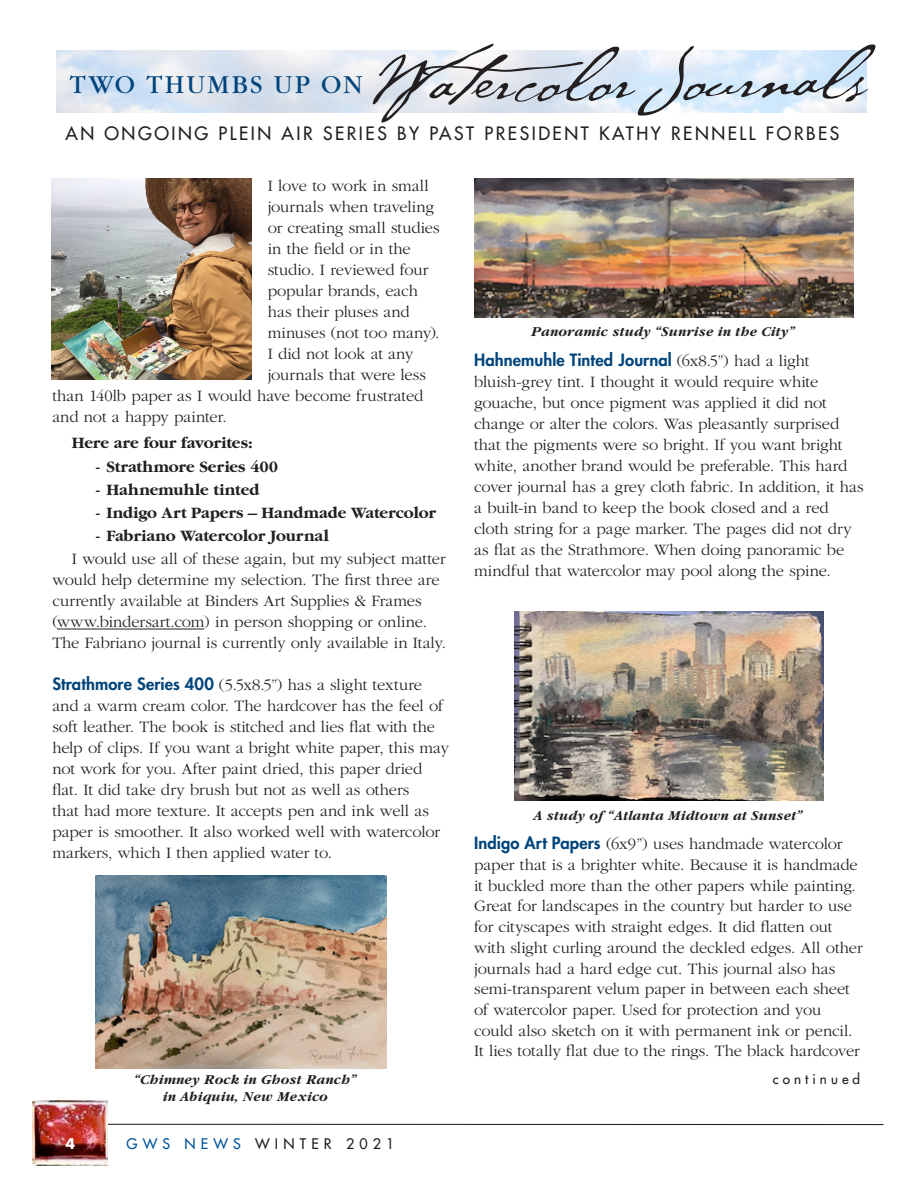
<style>
.page{position:relative;width:918px;height:1188px;background:#fff}
.page>*{position:absolute;margin:0;border:0;box-sizing:border-box;transform-origin:0 0}
.t1{font:74.1px "Cezanne";letter-spacing:-.01em;color:#231f20;scale:1.05 1}
.t2{font:27px "Garamond";letter-spacing:.095em;color:#00447b}
.t3{font:18px "Futura";letter-spacing:.145em;color:#231f20}
.t4{font:300 16.5px/21px "Garamond";letter-spacing:-.005em;color:#231f20}
.t5{font:700 16.5px "Garamond";color:#231f20}
.t6{font:italic 700 14.25px/17.1px "Garamond";letter-spacing:.01em;color:#231f20;text-align:center}
.t7{font:14.25px "Futura";letter-spacing:.36em;color:#231f20}
.t8{font:700 14.25px "Futura";color:#fff}
.t9{font:13.5px "Futura";letter-spacing:.3em;color:#231f20}
.s1{font-family:"Futura";font-weight:800;color:#00447b}
.s2{color:#01529a}
</style>
<div class="page">
<hr style="left:105px;top:1124px;width:778px;height:1px;background:#231f20">
<img style="left:32px;top:1101px;width:75px;height:65px">
<hr style="left:57px;top:629px;width:147px;height:1px;background:#231f20">
<img style="left:51px;top:179px;width:200px;height:200px">
<img style="left:96px;top:876px;width:291px;height:193px">
<img style="left:474px;top:178px;width:380px;height:140px">
<img style="left:514px;top:611px;width:310px;height:190px">
<p class="t1" style="left:369px;top:27px;width:476px">Watercolor Journals</p>
<p class="t2" style="left:70px;top:71px;width:294px">TWO THUMBS UP ON</p>
<p class="t3" style="left:65px;top:122px;width:775px">AN ONGOING PLEIN AIR SERIES BY PAST PRESIDENT KATHY RENNELL FORBES</p>
<p class="t4" style="left:268px;top:175px;width:162px">I love to work in small</p>
<p class="t4" style="left:268px;top:196px;width:168px">journals when traveling</p>
<p class="t4" style="left:268px;top:217px;width:174px">or creating small studies</p>
<p class="t4" style="left:268px;top:238px;width:145px">in the field or in the</p>
<p class="t4" style="left:268px;top:259px;width:162px">studio. I reviewed four</p>
<p class="t4" style="left:268px;top:280px;width:152px">popular brands, each</p>
<p class="t4" style="left:268px;top:301px;width:144px">has their pluses and</p>
<p class="t4" style="left:268px;top:322px;width:173px">minuses (not too many).</p>
<p class="t4" style="left:268px;top:343px;width:147px">I did not look at any</p>
<p class="t4" style="left:268px;top:364px;width:160px">journals that were less</p>
<p class="t4" style="left:52px;top:385px;width:373px">than 140lb paper as I would have become frustrated</p>
<p class="t4" style="left:52px;top:406px;width:176px">and not a happy painter.</p>
<p class="t5" style="left:72px;top:434px;width:182px">Here are four favorites:</p>
<p class="t5" style="left:95px;top:457px;width:184px">- Strathmore Series 400</p>
<p class="t5" style="left:95px;top:480px;width:165px">- Hahnemuhle tinted</p>
<p class="t5" style="left:95px;top:503px;width:342px">- Indigo Art Papers – Handmade Watercolor</p>
<p class="t5" style="left:95px;top:527px;width:235px">- Fabriano Watercolor Journal</p>
<p class="t4" style="left:52px;top:549px;width:395px;text-indent:19px">I would use all of these again, but my subject matter would help determine my selection. The first three are currently available at Binders Art Supplies &amp; Frames (www.bindersart.com) in person shopping or online.<br>The Fabriano journal is currently only available in Italy.</p>
<p class="t4" style="left:52px;top:674px;width:398px"><span class="s1">Strathmore Series 400</span> (5.5x8.5”) has a slight texture and a warm cream color. The hardcover has the feel of soft leather. The book is stitched and lies flat with the help of clips. If you want a bright white paper, this may not work for you. After paint dried, this paper dried flat. It did take dry brush but not as well as others<br>that had more texture. It accepts pen and ink well as paper is smoother. It also worked well with watercolor markers, which I then applied water to.</p>
<p class="t6" style="left:532px;top:323px;width:265px">Panoramic study “Sunrise in the City”</p>
<p class="t4" style="left:474px;top:351px;width:391px"><span class="s1">Hahnemuhle Tinted Journal</span> (6x8.5”) had a light bluish-grey tint. I thought it would require white gouache, but once pigment was applied it did not change or alter the colors. Was pleasantly surprised that the pigments were so bright. If you want bright white, another brand would be preferable. This hard cover journal has a grey cloth fabric. In addition, it has a built-in band to keep the book closed and a red cloth string for a page marker. The pages did not dry as flat as the Strathmore. When doing panoramic be mindful that watercolor may pool along the spine.</p>
<p class="t6" style="left:534px;top:807px;width:271px">A study of “Atlanta Midtown at Sunset”</p>
<p class="t4" style="left:474px;top:834px;width:390px"><span class="s1">Indigo Art Papers</span> (6x9”) uses handmade watercolor paper that is a brighter white. Because it is handmade it buckled more than the other papers while painting.<br>Great for landscapes in the country but harder to use for cityscapes with straight edges. It did flatten out with slight curling around the deckled edges. All other journals had a hard edge cut. This journal also has semi-transparent velum paper in between each sheet of watercolor paper. Used for protection and you could also sketch on it with permanent ink or pencil.<br>It lies totally flat due to the rings. The black hardcover</p>
<p class="t6" style="left:135px;top:1071px;width:224px">“Chimney Rock in Ghost Ranch” in Abiquiu, New Mexico</p>
<p class="t8" style="left:65px;top:1133px;width:11px">4</p>
<p class="t7" style="left:127px;top:1134px;width:269px"><span class="s2">GWS NEWS</span> WINTER 2021</p>
<p class="t9" style="left:773px;top:1070px;width:89px">continued</p>
</div>
